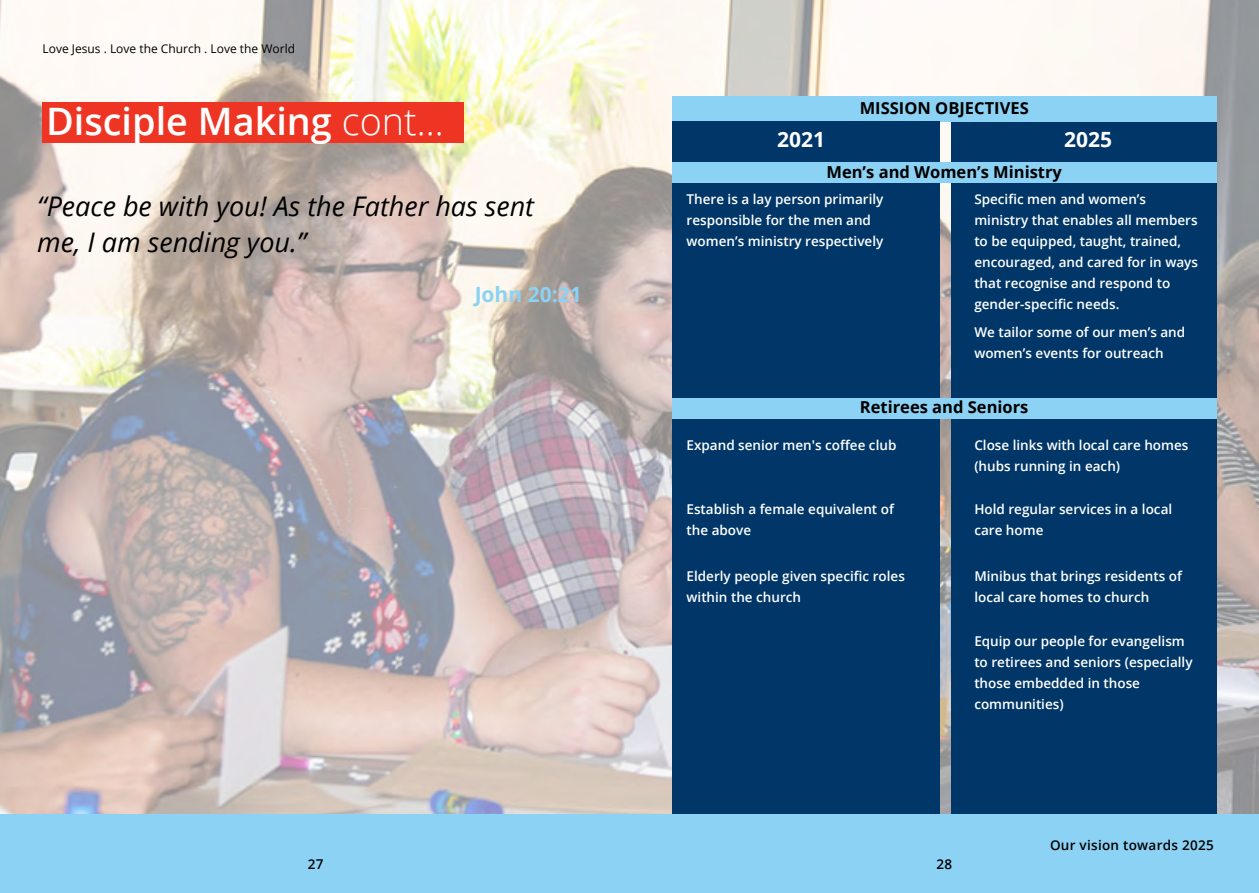
<style>
.page{position:relative;width:1259px;height:893px;background:#fff}
.page>*{position:absolute;margin:0;border:0;box-sizing:border-box;transform-origin:0 0}
.t1{font:600 37.8px "Open Sans";color:#fff}
.t2{font:italic 27px/36px "Open Sans";color:#000}
.t3{font:700 21px "Open Sans";color:#8cd2f4}
.t4{font:700 21px "Open Sans";color:#fff}
.t5{font:700 16.5px "Open Sans";color:#000}
.t6{font:600 13.5px/21px "Open Sans";color:#fff}
.t7{font:600 13.5px "Open Sans";letter-spacing:.02em;color:#000}
.t8{font:12px "Open Sans";color:#000}
.s1{font-weight:300}
</style>
<div class="page">
<img style="left:0;top:0;width:1259px;height:815px">
<div style="left:951px;top:119px;width:265px;height:695px;background:#003768"></div>
<div style="left:672px;top:96px;width:544px;height:25px;background:#8cd2f4"></div>
<div style="left:672px;top:119px;width:268px;height:696px;background:#003768"></div>
<div style="left:672px;top:105px;width:380px;height:16px;background:#8cd2f4"></div>
<div style="left:672px;top:162px;width:544px;height:21px;background:#8cd2f4"></div>
<div style="left:672px;top:399px;width:544px;height:20px;background:#8cd2f4"></div>
<div style="left:43px;top:102px;width:420px;height:40px;background:#ee3524"></div>
<div style="left:0;top:815px;width:1259px;height:78px;background:#8cd2f4"></div>
<p class="t8" style="left:43px;top:41px;width:254px">Love Jesus . Love the Church . Love the World</p>
<h1 class="t1" style="left:46px;top:95px;width:399px">Disciple Making <span class="s1">cont...</span></h1>
<h2 class="t2" style="left:37px;top:187px;width:498px">“Peace be with you! As the Father has sent me, I am sending you.”</h2>
<h3 class="t3" style="left:475px;top:280px;width:108px">John 20:21</h3>
<p class="t5" style="left:859px;top:96px;width:171px">MISSION OBJECTIVES</p>
<h3 class="t4" style="left:777px;top:124px;width:49px">2021</h3>
<h3 class="t4" style="left:1064px;top:125px;width:49px">2025</h3>
<p class="t5" style="left:826px;top:160px;width:237px">Men’s and Women’s Ministry</p>
<p class="t6" style="left:686px;top:188px;width:198px">There is a lay person primarily responsible for the men and women’s ministry respectively</p>
<p class="t6" style="left:974px;top:188px;width:225px">Specific men and women’s ministry that enables all members to be equipped, taught, trained, encouraged, and cared for in ways that recognise and respond to gender-specific needs.</p>
<p class="t6" style="left:974px;top:322px;width:212px">We tailor some of our men’s and women’s events for outreach</p>
<p class="t5" style="left:860px;top:395px;width:170px">Retirees and Seniors</p>
<p class="t6" style="left:686px;top:434px;width:211px">Expand senior men's coffee club</p>
<p class="t6" style="left:974px;top:434px;width:216px">Close links with local care homes (hubs running in each)</p>
<p class="t6" style="left:686px;top:498px;width:209px">Establish a female equivalent of the above</p>
<p class="t6" style="left:974px;top:498px;width:199px">Hold regular services in a local care home</p>
<p class="t6" style="left:686px;top:565px;width:220px">Elderly people given specific roles within the church</p>
<p class="t6" style="left:974px;top:565px;width:209px">Minibus that brings residents of local care homes to church</p>
<p class="t6" style="left:974px;top:631px;width:220px">Equip our people for evangelism to retirees and seniors (especially those embedded in those communities)</p>
<p class="t7" style="left:1050px;top:835px;width:165px">Our vision towards 2025</p>
<p class="t7" style="left:308px;top:855px;width:17px">27</p>
<p class="t7" style="left:936px;top:855px;width:17px">28</p>
</div>
